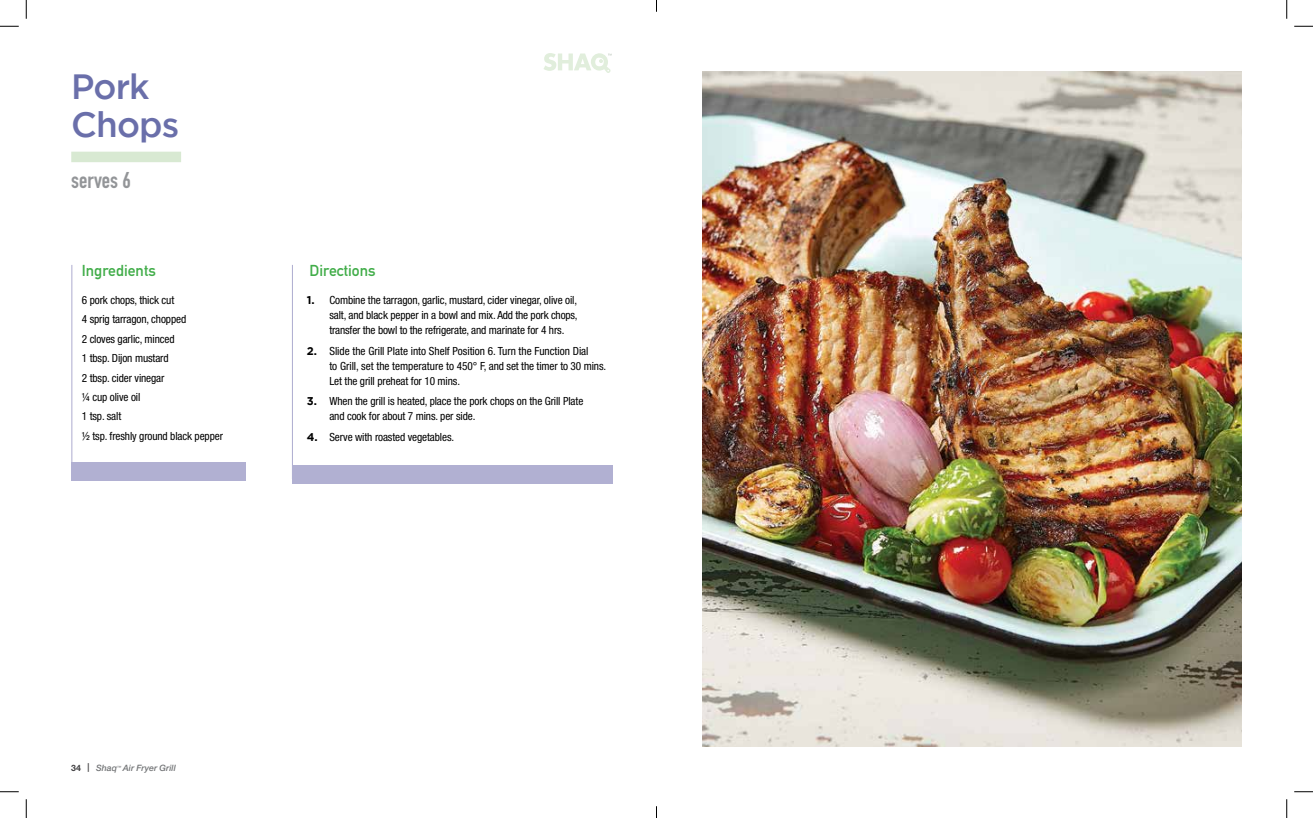
<style>
.page{position:relative;width:1313px;height:818px;background:#fff}
.page>*{position:absolute;margin:0;border:0;box-sizing:border-box;transform-origin:0 0}
.t1{font:500 35px/38px "Gotham";letter-spacing:-.025em;color:#6a6faa}
.t2{font:700 22.5px "DIN Condensed";color:#939598}
.t3{font:700 15.62px "DIN Alternate";color:#41ad49}
.t4{font:condensed 11.25px/19.4px "Helvetica Neue LT Std";letter-spacing:-.01em;color:#000}
.t5{font:italic 500 8.75px "Helvetica Neue LT Std";letter-spacing:.005em;color:#727476}
.s1{font-family:"Gotham";font-weight:700;font-stretch:normal}
.s2{font-weight:700;font-style:normal;color:#414042}
.s3{font-weight:700;color:#414042}
</style>
<div class="page">
<svg style="left:544px;top:53px;width:67px;height:20px"></svg>
<hr style="left:292px;top:265px;width:1px;height:214px;background:#b1b0d2">
<div style="left:292px;top:465px;width:320px;height:19px;background:#b1b0d2"></div>
<hr style="left:71px;top:265px;width:1px;height:211px;background:#b1b0d2">
<div style="left:71px;top:462px;width:174px;height:19px;background:#b1b0d2"></div>
<div style="left:71px;top:152px;width:110px;height:10px;background:#d8e9d2"></div>
<img style="left:702px;top:71px;width:539px;height:675px">
<svg style="left:0;top:25px;width:19px;height:2px"></svg>
<svg style="left:1294px;top:25px;width:18px;height:2px"></svg>
<svg style="left:0;top:791px;width:19px;height:1px"></svg>
<svg style="left:1294px;top:791px;width:18px;height:1px"></svg>
<svg style="left:25px;top:0;width:2px;height:19px"></svg>
<svg style="left:25px;top:799px;width:2px;height:19px"></svg>
<svg style="left:1286px;top:0;width:1px;height:19px"></svg>
<svg style="left:1286px;top:799px;width:1px;height:19px"></svg>
<svg style="left:656px;top:806px;width:1px;height:12px"></svg>
<h1 class="t1" style="left:71px;top:68px;width:110px">Pork<br>Chops</h1>
<h2 class="t2" style="left:71px;top:165px;width:61px">serves 6</h2>
<h3 class="t3" style="left:82px;top:259px;width:76px">Ingredients</h3>
<h3 class="t3" style="left:310px;top:259px;width:67px">Directions</h3>
<p class="t4" style="left:82px;top:290px;width:143px">6 pork chops, thick cut<br>4 sprig tarragon, chopped<br>2 cloves garlic, minced<br>1 tbsp. Dijon mustard<br>2 tbsp. cider vinegar<br>¼ cup olive oil<br>1 tsp. salt<br>½ tsp. freshly ground black pepper</p>
<p class="t4" style="left:329px;top:292px;width:250px;line-height:15px;text-align:justify;text-indent:-23px"><span class="s1">1.</span> Combine the tarragon, garlic, mustard, cider vinegar, olive oil, salt, and black pepper in a bowl and mix. Add the pork chops, transfer the bowl to the refrigerate, and marinate for 4 hrs.</p>
<p class="t4" style="left:329px;top:343px;width:278px;line-height:15px;text-indent:-22px"><span class="s1">2.</span> Slide the Grill Plate into Shelf Position 6. Turn the Function Dial<br>to Grill, set the temperature to 450° F, and set the timer to 30 mins.<br>Let the grill preheat for 10 mins.</p>
<p class="t4" style="left:329px;top:393px;width:255px;line-height:15px;text-indent:-22px"><span class="s1">3.</span> When the grill is heated, place the pork chops on the Grill Plate and cook for about 7 mins. per side.</p>
<p class="t4" style="left:307px;top:427px;width:149px"><span class="s1">4.</span> Serve with roasted vegetables.</p>
<p class="t5" style="left:71px;top:763px;width:106px"><span class="s2">34</span> <span class="s3">|</span> Shaq<sup>™</sup> Air Fryer Grill</p>
</div>
